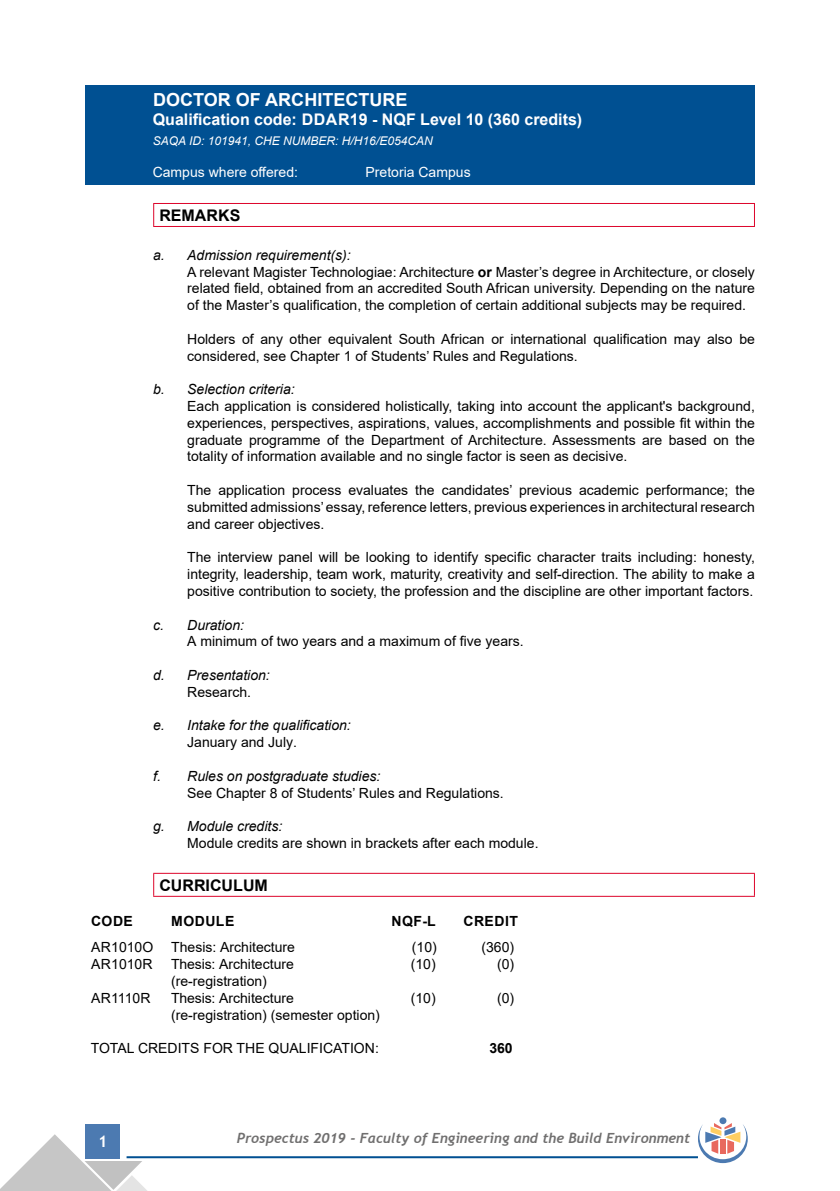
<style>
.page{position:relative;width:840px;height:1191px;background:#fff}
.page>*{position:absolute;margin:0;border:0;box-sizing:border-box;transform-origin:0 0}
.t1{font:700 18px "Arial";color:#fff}
.t2{font:700 16px "Arial";color:#fff}
.t3{font:700 16px "Arial";color:#000}
.t4{font:700 16px "Trebuchet MS";color:#fff}
.t5{font:14px/16.8px "Arial";color:#000;text-align:justify}
.t6{font:italic 14px "Arial";color:#000}
.t7{font:italic 700 14px "Trebuchet";color:#706f6f}
.t8{font:14px "Arial";color:#fff}
.t9{font:700 14px "Arial";letter-spacing:.035em;color:#000}
.t10{font:italic 12px "Arial";color:#fff}
.s1{font-style:italic}
.s2{font-weight:700}
</style>
<div class="page">
<div style="left:86px;top:1124px;width:34px;height:34px;background:#4c7ab1"></div>
<hr style="left:126px;top:1156px;width:571px;height:2px;background:#005092">
<svg style="left:0;top:1134px;width:148px;height:57px"></svg>
<div style="left:719px;top:1117px;width:7px;height:7px;background:#4c7ab1;border-radius:50%"></div>
<svg style="left:697px;top:1123px;width:50px;height:40px"></svg>
<div style="left:85px;top:85px;width:669px;height:100px;background:#005092"></div>
<hr style="left:153px;top:203px;width:601px;height:1px;background:#dd052b">
<svg style="left:153px;top:204px;width:1px;height:22px"></svg>
<hr style="left:153px;top:226px;width:601px;height:1px;background:#dd052b">
<hr style="left:153px;top:873px;width:601px;height:1px;background:#dd052b">
<svg style="left:153px;top:874px;width:1px;height:21px"></svg>
<svg style="left:753px;top:874px;width:1px;height:21px"></svg>
<hr style="left:153px;top:895px;width:601px;height:1px;background:#dd052b">
<p class="t1" style="left:153px;top:87px;width:255px">DOCTOR OF ARCHITECTURE</p>
<p class="t2" style="left:153px;top:109px;width:431px">Qualification code: DDAR19 - NQF Level 10 (360 credits)</p>
<p class="t10" style="left:153px;top:133px;width:281px">SAQA ID: 101941, CHE NUMBER: H/H16/E054CAN</p>
<p class="t8" style="left:153px;top:162px;width:147px">Campus where offered:</p>
<p class="t8" style="left:365px;top:162px;width:107px">Pretoria Campus</p>
<p class="t3" style="left:159px;top:204px;width:82px">REMARKS</p>
<p class="t5" style="left:187px;top:246px;width:569px;text-align:left;text-indent:-34px"><span class="s1">a. Admission requirement(s):<br></span>A relevant Magister Technologiae: Architecture <span class="s2">or</span> Master’s degree in Architecture, or closely related field, obtained from an accredited South African university. Depending on the nature of the Master’s qualification, the completion of certain additional subjects may be required.</p>
<p class="t5" style="left:187px;top:330px;width:569px">Holders of any other equivalent South African or international qualification may also be considered, see Chapter 1 of Students’ Rules and Regulations.</p>
<p class="t6" style="left:153px;top:380px;width:143px">b. Selection criteria:</p>
<p class="t5" style="left:187px;top:398px;width:569px">Each application is considered holistically, taking into account the applicant's background, experiences, perspectives, aspirations, values, accomplishments and possible fit within the graduate programme of the Department of Architecture. Assessments are based on the totality of information available and no single factor is seen as decisive.</p>
<p class="t5" style="left:187px;top:482px;width:569px">The application process evaluates the candidates’ previous academic performance; the submitted admissions’ essay, reference letters, previous experiences in architectural research and career objectives.</p>
<p class="t5" style="left:187px;top:549px;width:569px">The interview panel will be looking to identify specific character traits including: honesty, integrity, leadership, team work, maturity, creativity and self-direction. The ability to make a positive contribution to society, the profession and the discipline are other important factors.</p>
<p class="t6" style="left:153px;top:615px;width:92px">c. Duration:</p>
<p class="t5" style="left:187px;top:633px;width:338px">A minimum of two years and a maximum of five years.</p>
<p class="t6" style="left:153px;top:666px;width:118px">d. Presentation:</p>
<p class="t5" style="left:187px;top:683px;width:65px">Research.</p>
<p class="t6" style="left:153px;top:716px;width:199px">e. Intake for the qualification:</p>
<p class="t5" style="left:187px;top:734px;width:111px">January and July.</p>
<p class="t6" style="left:153px;top:767px;width:229px">f. Rules on postgraduate studies:</p>
<p class="t5" style="left:187px;top:784px;width:318px">See Chapter 8 of Students’ Rules and Regulations.</p>
<p class="t6" style="left:153px;top:817px;width:130px">g. Module credits:</p>
<p class="t5" style="left:187px;top:834px;width:352px">Module credits are shown in brackets after each module.</p>
<p class="t3" style="left:159px;top:873px;width:110px">CURRICULUM</p>
<p class="t9" style="left:91px;top:911px;width:43px">CODE</p>
<p class="t9" style="left:171px;top:911px;width:65px">MODULE</p>
<p class="t9" style="left:391px;top:911px;width:46px">NQF-L</p>
<p class="t9" style="left:463px;top:911px;width:56px">CREDIT</p>
<p class="t5" style="left:91px;top:939px;width:64px">AR1010O</p>
<p class="t5" style="left:171px;top:939px;width:125px">Thesis: Architecture</p>
<p class="t5" style="left:411px;top:939px;width:26px">(10)</p>
<p class="t5" style="left:481px;top:939px;width:34px">(360)</p>
<p class="t5" style="left:91px;top:956px;width:63px">AR1010R</p>
<p class="t5" style="left:171px;top:956px;width:124px">Thesis: Architecture</p>
<p class="t5" style="left:410px;top:956px;width:26px">(10)</p>
<p class="t5" style="left:497px;top:956px;width:19px">(0)</p>
<p class="t5" style="left:171px;top:972px;width:97px">(re-registration)</p>
<p class="t5" style="left:91px;top:989px;width:61px">AR1110R</p>
<p class="t5" style="left:171px;top:989px;width:124px">Thesis: Architecture</p>
<p class="t5" style="left:410px;top:989px;width:26px">(10)</p>
<p class="t5" style="left:497px;top:989px;width:19px">(0)</p>
<p class="t5" style="left:171px;top:1006px;width:210px">(re-registration) (semester option)</p>
<p class="t5" style="left:91px;top:1040px;width:289px">TOTAL CREDITS FOR THE QUALIFICATION:</p>
<p class="t9" style="left:489px;top:1038px;width:25px">360</p>
<p class="t4" style="left:98px;top:1131px;width:11px">1</p>
<p class="t7" style="left:237px;top:1129px;width:454px">Prospectus 2019 - Faculty of Engineering and the Build Environment</p>
</div>
